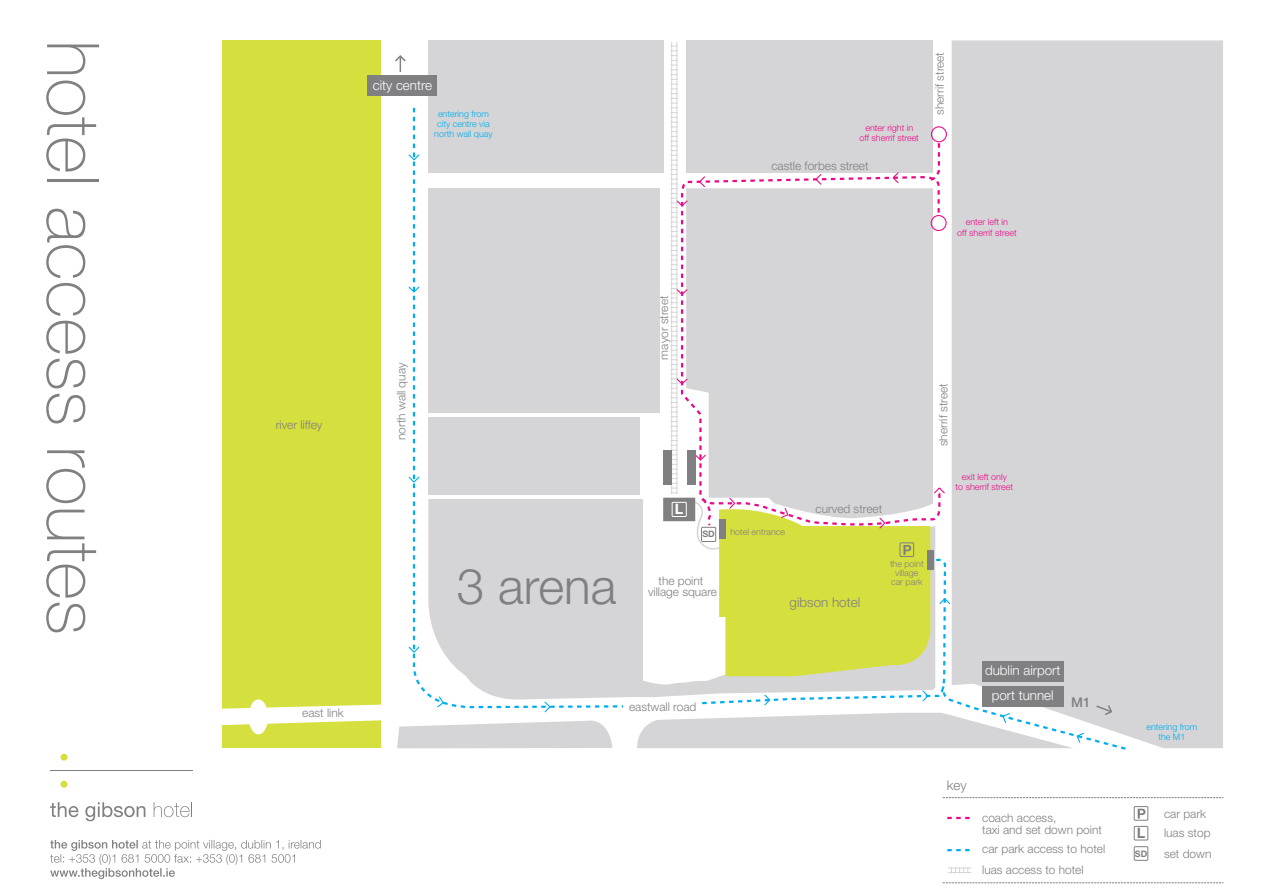
<style>
.page{position:relative;width:1263px;height:893px;background:#fff}
.page>*{position:absolute;margin:0;border:0;box-sizing:border-box;transform-origin:0 0}
.t1{font:100 72.75px "Helvetica Neue";color:#808083}
.t2{font:300 49.5px "Helvetica Neue";color:#808083}
.t3{font:700 14.4px "Helvetica Neue";color:#808083}
.t4{font:700 14.4px "Helvetica Neue";color:#fff}
.t5{font:300 13.35px/25px "Helvetica Neue";color:#fff;text-align:center}
.t6{font:300 13.35px "Helvetica Neue";color:#808083}
.t7{font:500 13.35px "Helvetica Neue";color:#808083}
.t8{font:300 11.85px/11.9px "Helvetica Neue";color:#808083}
.t9{font:300 9px/10.1px "Helvetica Neue";color:#eb098a;text-align:center}
.t10{font:300 9px/10.1px "Helvetica Neue";color:#00aeef;text-align:center}
.t11{font:300 8.85px/8.9px "Helvetica Neue";color:#808083;text-align:center}
.t12{font:700 8.85px "Helvetica Neue";color:#808083}
</style>
<div class="page">
<div style="left:222px;top:40px;width:159px;height:708px;background:#d5df3e"></div>
<div style="left:428px;top:40px;width:236px;height:133px;background:#d5d5d7"></div>
<div style="left:686px;top:40px;width:246px;height:133px;background:#d5d5d7"></div>
<div style="left:952px;top:40px;width:271px;height:708px;background:#d5d5d7"></div>
<svg style="left:222px;top:705px;width:159px;height:20px"></svg>
<div style="left:249px;top:699px;width:19px;height:35px;background:#fff;border-radius:50%"></div>
<hr style="left:50px;top:770px;width:142px;height:1px;background:#808083">
<svg style="left:50px;top:802px;width:29px;height:15px"></svg>
<svg style="left:85px;top:802px;width:60px;height:19px"></svg>
<svg style="left:154px;top:802px;width:38px;height:15px"></svg>
<div style="left:60px;top:754px;width:7px;height:7px;background:#d5df3e;border-radius:50%"></div>
<div style="left:60px;top:781px;width:7px;height:7px;background:#d5df3e;border-radius:50%"></div>
<svg style="left:50px;top:840px;width:271px;height:39px"></svg>
<div style="left:368px;top:75px;width:69px;height:21px;background:#808083"></div>
<svg style="left:947px;top:817px;width:23px;height:2px"></svg>
<svg style="left:947px;top:849px;width:23px;height:2px"></svg>
<hr style="left:671px;top:42px;width:1px;height:452px;background:#d5d5d7">
<hr style="left:676px;top:42px;width:1px;height:452px;background:#d5d5d7">
<svg style="left:948px;top:867px;width:23px;height:6px"></svg>
<svg style="left:1138px;top:809px;width:7px;height:9px"></svg>
<div style="left:1134px;top:806px;width:14px;height:14px;border:1px solid #808083"></div>
<div style="left:1134px;top:826px;width:14px;height:14px;border:1px solid #808083"></div>
<div style="left:1134px;top:846px;width:14px;height:15px;border:1px solid #808083"></div>
<svg style="left:395px;top:46px;width:733px;height:704px"></svg>
<svg style="left:943px;top:797px;width:280px;height:1px"></svg>
<svg style="left:943px;top:882px;width:280px;height:1px"></svg>
<p class="t1" style="left:115px;top:40px;width:596px;rotate:90deg">hotel access routes</p>
<p class="t8" style="left:276px;top:418px;width:48px">river liffey</p>
<p class="t8" style="left:302px;top:707px;width:43px">east link</p>
<p class="t5" style="left:373px;top:73px;width:61px">city centre</p>
<p class="t10" style="left:434px;top:109px;width:60px">entering from city centre via north wall quay</p>
<p class="t9" style="left:860px;top:123px;width:61px">enter right in off sherrif street</p>
<p class="t8" style="left:771px;top:160px;width:99px">castle forbes street</p>
<p class="t8" style="left:933px;top:115px;width:64px;rotate:-90deg">sherrif street</p>
<p class="t9" style="left:957px;top:217px;width:61px">enter left in<br>off sherrif street</p>
<p class="t8" style="left:395px;top:440px;width:79px;rotate:-90deg">north wall quay</p>
<p class="t2" style="left:457px;top:556px;width:161px">3 arena</p>
<p class="t8" style="left:658px;top:360px;width:65px;rotate:-90deg">mayor street</p>
<p class="t4" style="left:675px;top:500px;width:10px">L</p>
<p class="t12" style="left:702px;top:529px;width:14px">SD</p>
<p class="t8" style="left:648px;top:574px;width:71px;text-align:center">the point village square</p>
<p class="t11" style="left:730px;top:527px;width:56px">hotel entrance</p>
<p class="t8" style="left:815px;top:502px;width:68px">curved street</p>
<p class="t6" style="left:789px;top:594px;width:72px">gibson hotel</p>
<p class="t11" style="left:890px;top:559px;width:35px">the point village car park</p>
<p class="t8" style="left:937px;top:446px;width:64px;rotate:-90deg">sherrif street</p>
<p class="t9" style="left:956px;top:471px;width:59px">exit left only<br>to sherrif street</p>
<p class="t8" style="left:629px;top:700px;width:69px">eastwall road</p>
<p class="t5" style="left:985px;top:658px;width:77px">dublin airport port tunnel</p>
<p class="t7" style="left:1071px;top:694px;width:21px">M1</p>
<p class="t6" style="left:947px;top:777px;width:21px">key</p>
<p class="t8" style="left:982px;top:812px;width:121px">coach access,<br>taxi and set down point</p>
<p class="t8" style="left:982px;top:839px;width:125px;line-height:20.2px">car park access to hotel luas access to hotel</p>
<p class="t10" style="left:1146px;top:721px;width:52px">entering from the M1</p>
<p class="t8" style="left:1164px;top:808px;width:44px">car park</p>
<p class="t3" style="left:1137px;top:824px;width:10px">L</p>
<p class="t8" style="left:1164px;top:827px;width:48px">luas stop</p>
<p class="t12" style="left:1135px;top:849px;width:14px">SD</p>
<p class="t8" style="left:1164px;top:847px;width:49px">set down</p>
</div>
